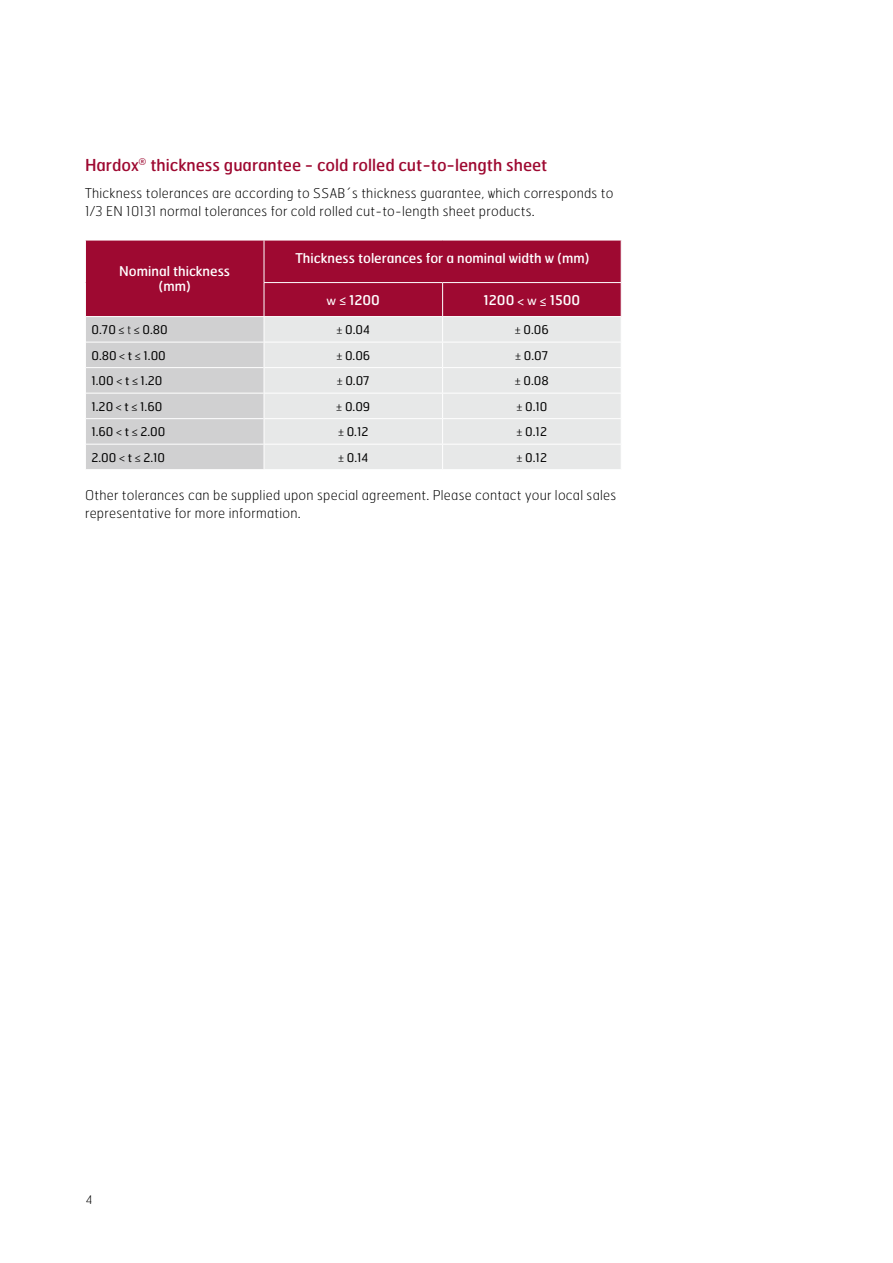
<style>
.page{position:relative;width:893px;height:1263px;background:#fff}
.page>*{position:absolute;margin:0;border:0;box-sizing:border-box;transform-origin:0 0}
.t1{font:16.5px "Hermes FB";color:#9e0931}
.t2{font:100 13.5px/18px "Hermes FB";letter-spacing:.02em;color:#000}
.t3{font:13.5px/14.4px "Hermes FB";color:#fff;text-align:center}
.t4{font:12px "Hermes FB";color:#000}
.t5{font:100 12px "Hermes FB";color:#000}
.s1{font-family:"Calibri"}
.s2{font-family:"Calibri";font-weight:300}
.s3{font-weight:100}
</style>
<div class="page">
<svg style="left:85px;top:240px;width:537px;height:229px;background:#cb9ba8"></svg>
<p class="t1" style="left:85px;top:154px;width:464px">Hardox<sup>®</sup> thickness guarantee - cold rolled cut-to-length sheet</p>
<p class="t2" style="left:85px;top:183px;width:530px">Thickness tolerances are according to SSAB´s thickness guarantee, which corresponds to<br>1/3 EN 10131 normal tolerances for cold rolled cut-to-length sheet products.</p>
<p class="t3" style="left:119px;top:264px;width:112px">Nominal thickness (mm)</p>
<p class="t3" style="left:295px;top:251px;width:296px">Thickness tolerances for a nominal width w (mm)</p>
<p class="t3" style="left:327px;top:292px;width:55px"><span class="s1">w ≤</span> 1200</p>
<p class="t3" style="left:484px;top:292px;width:98px">1200 <span class="s1">&lt; w ≤</span> 1500</p>
<p class="t4" style="left:91px;top:322px;width:78px">0.70 <span class="s2">≤</span> <span class="s3">t</span> <span class="s2">≤</span> 0.80</p>
<p class="t4" style="left:336px;top:322px;width:35px"><span class="s2">±</span> 0.04</p>
<p class="t4" style="left:515px;top:322px;width:35px"><span class="s2">±</span> 0.06</p>
<p class="t4" style="left:91px;top:347px;width:76px">0.80 <span class="s2">&lt;</span> t <span class="s2">≤</span> 1.00</p>
<p class="t4" style="left:336px;top:347px;width:35px"><span class="s2">±</span> 0.06</p>
<p class="t4" style="left:515px;top:347px;width:35px"><span class="s2">±</span> 0.07</p>
<p class="t4" style="left:91px;top:373px;width:73px">1.00 <span class="s2">&lt;</span> t <span class="s2">≤</span> 1.20</p>
<p class="t4" style="left:337px;top:373px;width:35px"><span class="s2">±</span> 0.07</p>
<p class="t4" style="left:515px;top:373px;width:35px"><span class="s2">±</span> 0.08</p>
<p class="t4" style="left:91px;top:399px;width:72px">1.20 <span class="s2">&lt;</span> t <span class="s2">≤</span> 1.60</p>
<p class="t4" style="left:336px;top:399px;width:35px"><span class="s2">±</span> 0.09</p>
<p class="t4" style="left:516px;top:399px;width:33px"><span class="s2">±</span> 0.10</p>
<p class="t4" style="left:91px;top:424px;width:76px">1.60 <span class="s2">&lt;</span> t <span class="s2">≤</span> 2.00</p>
<p class="t4" style="left:338px;top:424px;width:32px"><span class="s2">±</span> 0.12</p>
<p class="t4" style="left:517px;top:424px;width:32px"><span class="s2">±</span> 0.12</p>
<p class="t4" style="left:91px;top:450px;width:75px">2.00 <span class="s2">&lt;</span> t <span class="s2">≤</span> 2.10</p>
<p class="t4" style="left:338px;top:450px;width:32px"><span class="s2">±</span> 0.14</p>
<p class="t4" style="left:517px;top:450px;width:32px"><span class="s2">±</span> 0.12</p>
<p class="t2" style="left:85px;top:486px;width:533px">Other tolerances can be supplied upon special agreement. Please contact your local sales representative for more information.</p>
<p class="t5" style="left:86px;top:1192px;width:8px">4</p>
</div>
